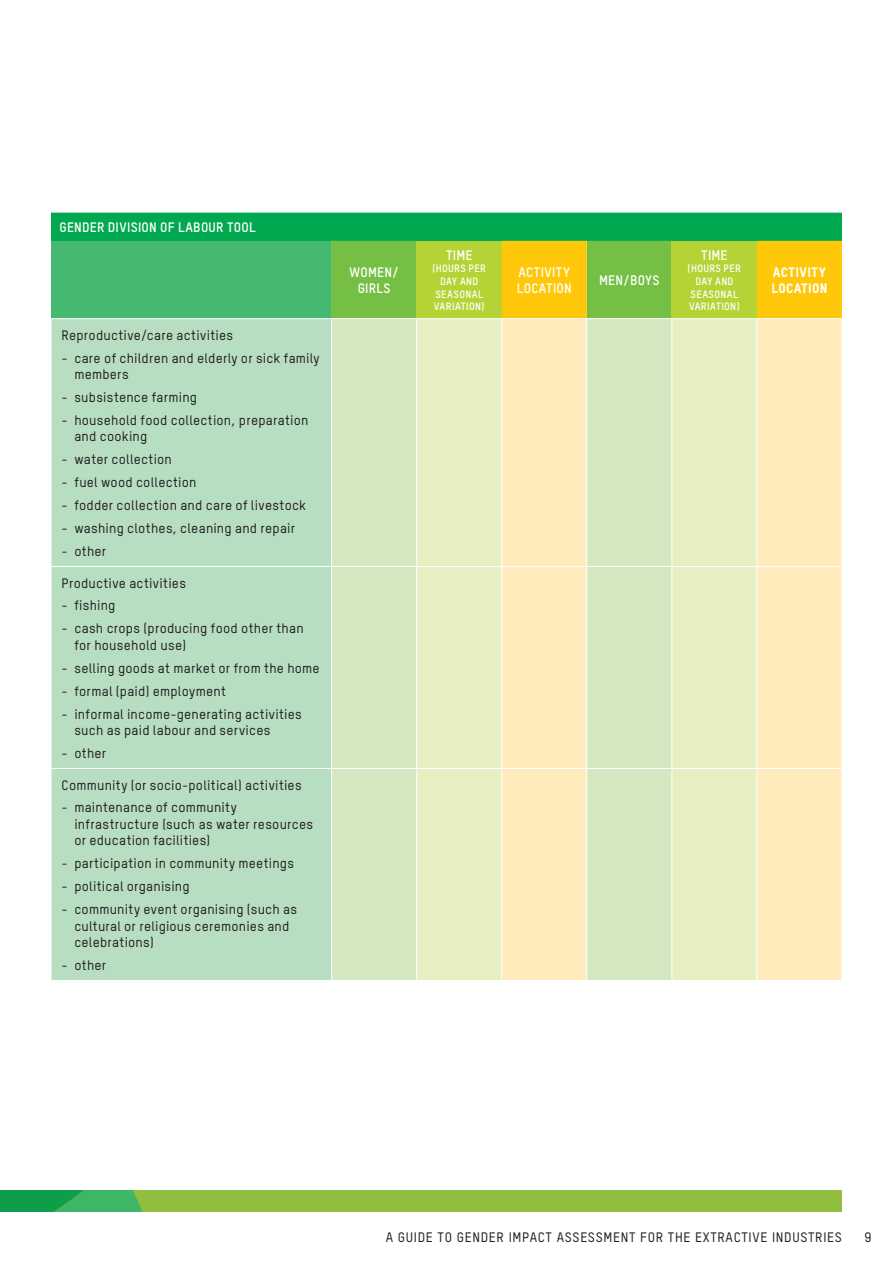
<style>
.page{position:relative;width:893px;height:1263px;background:#fff}
.page>*{position:absolute;margin:0;border:0;box-sizing:border-box;transform-origin:0 0}
.t1{font:500 13.5px/16.5px "Oxfam TSTARPRO";letter-spacing:.015em;color:#231f20}
.t2{font:700 13.5px/16.2px "Oxfam TSTARPRO";letter-spacing:.015em;color:#fff;text-align:center}
.t3{font:500 13.5px "Oxfam TSTARPRO";letter-spacing:.05em;color:#231f20}
.t4{font:13.5px/16.2px "Oxfam TSTARPRO Headline";letter-spacing:.03em;color:#fff}
.t5{font:700 10.5px/12.6px "Oxfam TSTARPRO";letter-spacing:.03em;color:#fff;text-align:center}
</style>
<div class="page">
<svg style="left:0;top:1191px;width:842px;height:21px;background:#7fba43"></svg>
<div style="left:51px;top:213px;width:791px;height:28px;background:#00a94f"></div>
<div style="left:51px;top:241px;width:281px;height:78px;background:#45b972"></div>
<svg style="left:332px;top:241px;width:510px;height:77px;background:#b9c629"></svg>
<div style="left:672px;top:241px;width:85px;height:78px;background:#b5d334"></div>
<div style="left:52px;top:319px;width:279px;height:661px;background:#b8dec1"></div>
<div style="left:332px;top:319px;width:84px;height:661px;background:#d3e8c1"></div>
<div style="left:417px;top:319px;width:84px;height:661px;background:#e6efc1"></div>
<svg style="left:502px;top:319px;width:340px;height:661px;background:#f0eabd"></svg>
<div style="left:672px;top:319px;width:84px;height:661px;background:#e6efc1"></div>
<hr style="left:757px;top:566px;width:85px;height:1px;background:#fff">
<hr style="left:331px;top:241px;width:1px;height:77px;background:#75c044">
<hr style="left:51px;top:318px;width:281px;height:1px;background:#fff">
<hr style="left:586px;top:319px;width:1px;height:247px;background:#fff">
<hr style="left:672px;top:318px;width:85px;height:1px;background:#fff">
<hr style="left:671px;top:319px;width:1px;height:247px;background:#fff">
<hr style="left:756px;top:319px;width:1px;height:247px;background:#fff">
<hr style="left:51px;top:566px;width:281px;height:1px;background:#fff">
<hr style="left:332px;top:566px;width:85px;height:1px;background:#fff">
<hr style="left:417px;top:566px;width:85px;height:1px;background:#fff">
<hr style="left:502px;top:566px;width:85px;height:1px;background:#fff">
<hr style="left:587px;top:566px;width:85px;height:1px;background:#fff">
<hr style="left:586px;top:567px;width:1px;height:201px;background:#fff">
<hr style="left:672px;top:566px;width:85px;height:1px;background:#fff">
<hr style="left:671px;top:567px;width:1px;height:201px;background:#fff">
<hr style="left:756px;top:567px;width:1px;height:201px;background:#fff">
<hr style="left:417px;top:768px;width:85px;height:1px;background:#fff">
<hr style="left:502px;top:768px;width:85px;height:1px;background:#fff">
<hr style="left:587px;top:768px;width:85px;height:1px;background:#fff">
<hr style="left:586px;top:769px;width:1px;height:211px;background:#fff">
<hr style="left:672px;top:768px;width:85px;height:1px;background:#fff">
<hr style="left:671px;top:769px;width:1px;height:211px;background:#fff">
<hr style="left:757px;top:768px;width:85px;height:1px;background:#fff">
<hr style="left:756px;top:769px;width:1px;height:211px;background:#fff">
<hr style="left:51px;top:768px;width:281px;height:1px;background:#fff">
<hr style="left:332px;top:768px;width:85px;height:1px;background:#fff">
<p class="t2" style="left:60px;top:219px;width:198px">GENDER DIVISION OF LABOUR TOOL</p>
<p class="t1" style="left:62px;top:327px;width:173px">Reproductive/care activities</p>
<p class="t1" style="left:74px;top:349px;width:247px;text-indent:-13px">- care of children and elderly or sick family members</p>
<p class="t1" style="left:62px;top:389px;width:137px">- subsistence farming</p>
<p class="t1" style="left:74px;top:412px;width:236px;text-indent:-13px">- household food collection, preparation and cooking</p>
<p class="t1" style="left:62px;top:451px;width:112px">- water collection</p>
<p class="t1" style="left:62px;top:474px;width:136px">- fuel wood collection</p>
<p class="t1" style="left:62px;top:497px;width:246px">- fodder collection and care of livestock</p>
<p class="t1" style="left:62px;top:520px;width:235px">- washing clothes, cleaning and repair</p>
<p class="t1" style="left:62px;top:543px;width:46px">- other</p>
<p class="t1" style="left:62px;top:574px;width:126px">Productive activities</p>
<p class="t1" style="left:62px;top:597px;width:55px">- fishing</p>
<p class="t1" style="left:74px;top:620px;width:231px;text-indent:-13px">- cash crops (producing food other than for household use)</p>
<p class="t1" style="left:62px;top:659px;width:260px">- selling goods at market or from the home</p>
<p class="t1" style="left:62px;top:682px;width:166px">- formal (paid) employment</p>
<p class="t1" style="left:74px;top:705px;width:229px;text-indent:-13px">- informal income-generating activities such as paid labour and services</p>
<p class="t1" style="left:62px;top:745px;width:46px">- other</p>
<p class="t1" style="left:62px;top:776px;width:242px">Community (or socio-political) activities</p>
<p class="t1" style="left:74px;top:799px;width:240px;text-indent:-13px">- maintenance of community infrastructure (such as water resources or education facilities)</p>
<p class="t1" style="left:62px;top:855px;width:234px">- participation in community meetings</p>
<p class="t1" style="left:62px;top:878px;width:130px">- political organising</p>
<p class="t1" style="left:74px;top:901px;width:224px;text-indent:-13px">- community event organising (such as cultural or religious ceremonies and celebrations)</p>
<p class="t1" style="left:62px;top:957px;width:46px">- other</p>
<p class="t2" style="left:349px;top:264px;width:51px">WOMEN/<br>GIRLS</p>
<p class="t2" style="left:446px;top:247px;width:28px">TIME</p>
<p class="t5" style="left:432px;top:262px;width:55px">(HOURS PER<br>DAY AND<br>SEASONAL<br>VARIATION)</p>
<p class="t2" style="left:517px;top:264px;width:56px;text-align:left">ACTIVITY<br>LOCATION</p>
<p class="t2" style="left:599px;top:272px;width:62px">MEN/BOYS</p>
<p class="t2" style="left:701px;top:247px;width:28px">TIME</p>
<p class="t5" style="left:688px;top:262px;width:55px">(HOURS PER<br>DAY AND<br>SEASONAL<br>VARIATION)</p>
<p class="t4" style="left:771px;top:264px;width:58px">ACTIVITY<br>LOCATION</p>
<p class="t3" style="left:386px;top:1229px;width:458px">A GUIDE TO GENDER IMPACT ASSESSMENT FOR THE EXTRACTIVE INDUSTRIES</p>
<p class="t1" style="left:864px;top:1228px;width:9px">9</p>
</div>
